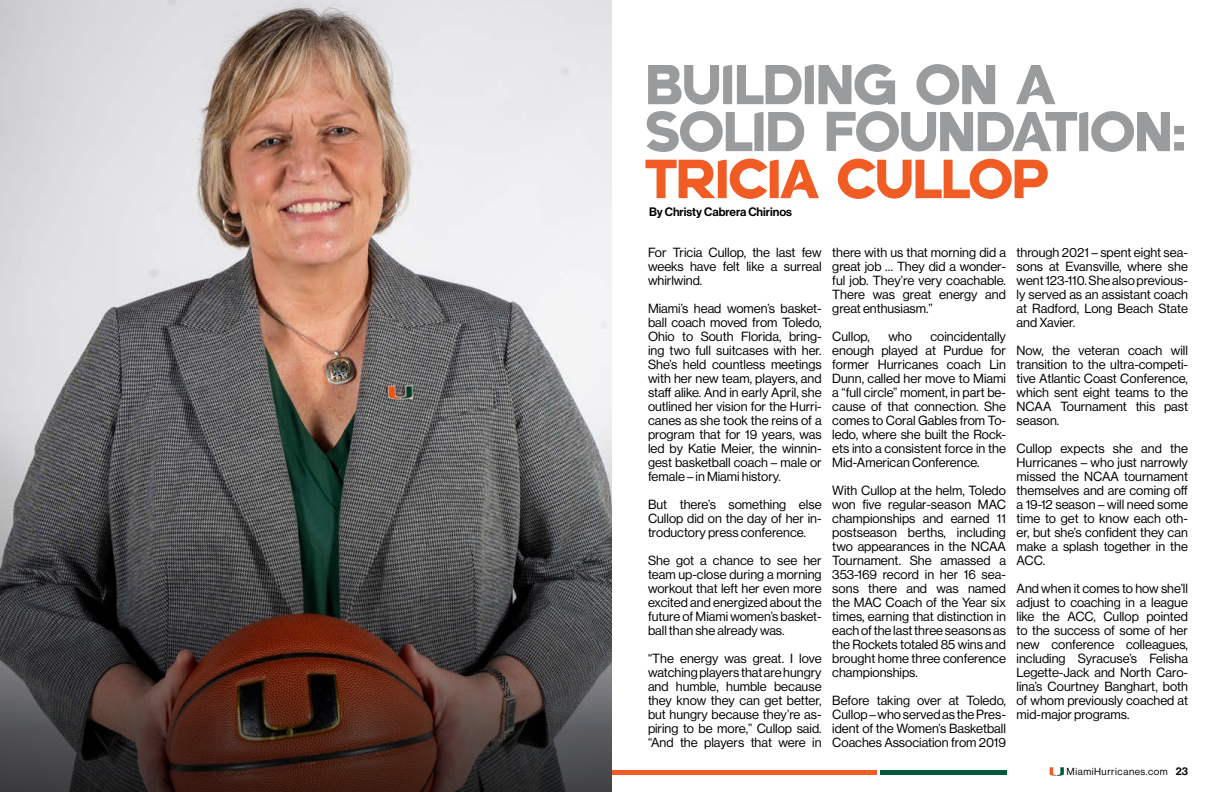
<style>
.page{position:relative;width:1224px;height:792px;background:#fff}
.page>*{position:absolute;margin:0;border:0;box-sizing:border-box;transform-origin:0 0}
.t1{font:700 56px/47px "Amaro Sans";letter-spacing:-.025em;color:#999b9c}
.t2{font:700 55px "Amaro Sans";letter-spacing:-.025em;color:#f05c24}
.t3{font:13px/14px "N Haas Grotesk DS Pro 55 Rg";color:#000;text-align:justify}
.t4{font:12px "N Haas Grotesk DS Pro 65 Md";color:#000}
.t5{font:10px "N Haas Grotesk DS Pro 55 Rg";letter-spacing:.05em;color:#000}
.s1{font-family:"N Haas Grotesk DS Pro 65 Md";font-size:11px}
</style>
<div class="page">
<svg style="left:1049px;top:767px;width:15px;height:9px"></svg>
<hr style="left:344px;top:771px;width:533px;height:4px;background:#f05c24">
<hr style="left:880px;top:771px;width:127px;height:4px;background:#005938">
<img style="left:0;top:0;width:612px;height:413px">
<svg style="left:0;top:413px;width:612px;height:379px;background:#4d4442"></svg>
<h1 class="t1" style="left:645px;top:59px;width:543px">BUILDING ON A<br>SOLID FOUNDATION:</h1>
<h2 class="t2" style="left:645px;top:143px;width:405px">TRICIA CULLOP</h2>
<p class="t4" style="left:649px;top:205px;width:145px">By Christy Cabrera Chirinos</p>
<p class="t3" style="left:648px;top:246px;width:175px">For Tricia Cullop, the last few weeks have felt like a surreal whirlwind.</p>
<p class="t3" style="left:648px;top:302px;width:175px">Miami’s head women’s basket&shy;ball coach moved from Toledo, Ohio to South Florida, bring&shy;ing two full suitcases with her.<br>She’s held countless meetings with her new team, players, and staff alike. And in early April, she outlined her vision for the Hurri&shy;canes as she took the reins of a program that for 19 years, was led by Katie Meier, the winnin&shy;gest basketball coach – male or female – in Miami history.</p>
<p class="t3" style="left:648px;top:498px;width:175px">But there’s something else Cullop did on the day of her in&shy;troductory press conference.</p>
<p class="t3" style="left:648px;top:554px;width:175px">She got a chance to see her team up-close during a morning workout that left her even more excited and energized about the future of Miami women’s basket&shy;ball than she already was.</p>
<p class="t3" style="left:648px;top:652px;width:175px">“The energy was great. I love watching players that are hungry and humble, humble because they know they can get better, but hungry because they’re as&shy;piring to be more,” Cullop said. “And the players that were in</p>
<p class="t3" style="left:832px;top:246px;width:175px">there with us that morning did a great job … They did a wonder&shy;ful job. They’re very coachable.<br>There was great energy and great enthusiasm.”</p>
<p class="t3" style="left:832px;top:330px;width:39px">Cullop,</p>
<p class="t3" style="left:888px;top:330px;width:25px">who</p>
<p class="t3" style="left:1017px;top:246px;width:173px">through 2021 – spent eight sea&shy;sons at Evansville, where she went 123-110. She also previous&shy;ly served as an assistant coach at Radford, Long Beach State and Xavier.</p>
<p class="t3" style="left:1017px;top:344px;width:173px">Now, the veteran coach will transition to the ultra-competi&shy;tive Atlantic Coast Conference, which sent eight teams to the NCAA Tournament this past season.</p>
<p class="t3" style="left:1017px;top:442px;width:173px">Cullop expects she and the Hurricanes – who just narrowly missed the NCAA tournament themselves and are coming off a 19-12 season – will need some time to get to know each oth&shy;er, but she’s confident they can make a splash together in the ACC.</p>
<p class="t3" style="left:1017px;top:582px;width:173px">And when it comes to how she’ll adjust to coaching in a league like the ACC, Cullop pointed to the success of some of her new conference colleagues, including Syracuse’s Felisha Legette-Jack and North Caro&shy;lina’s Courtney Banghart, both of whom previously coached at mid-major programs.</p>
<p class="t3" style="left:832px;top:330px;width:175px;text-indent:98px">coincidentally enough played at Purdue for former Hurricanes coach Lin Dunn, called her move to Miami a “full circle” moment, in part be&shy;cause of that connection. She comes to Coral Gables from To&shy;ledo, where she built the Rock&shy;ets into a consistent force in the Mid-American Conference.</p>
<p class="t3" style="left:832px;top:484px;width:175px">With Cullop at the helm, Toledo won five regular-season MAC championships and earned 11 postseason berths, including two appearances in the NCAA Tournament. She amassed a 353-169 record in her 16 sea&shy;sons there and was named the MAC Coach of the Year six times, earning that distinction in each of the last three seasons as the Rockets totaled 85 wins and brought home three conference championships.</p>
<p class="t3" style="left:832px;top:694px;width:175px">Before taking over at Toledo, Cullop – who served as the Pres&shy;ident of the Women’s Basketball Coaches Association from 2019</p>
<p class="t5" style="left:1067px;top:766px;width:123px">MiamiHurricanes.com <span class="s1">23</span></p>
</div>
